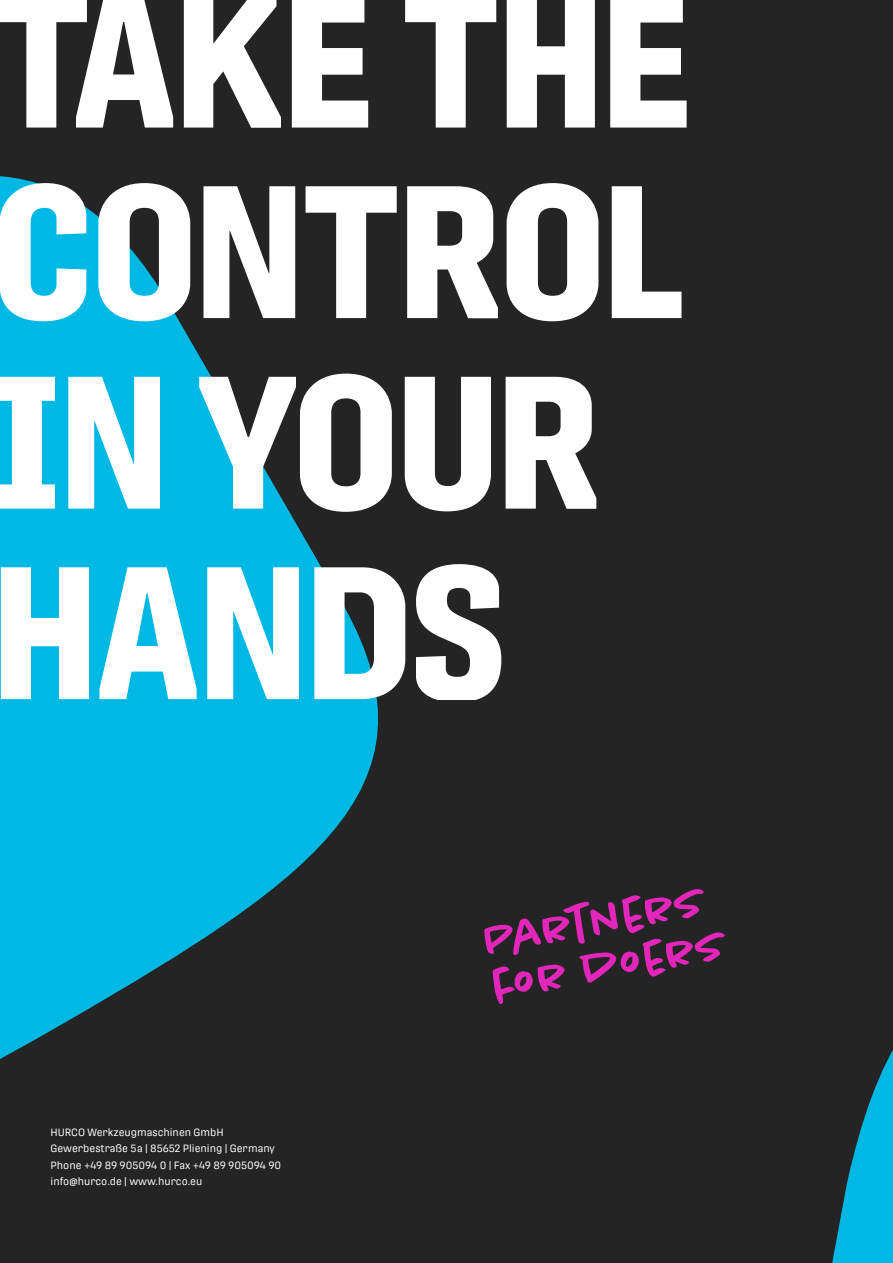
<style>
.page{position:relative;width:893px;height:1263px;background:#242424}
.page>*{position:absolute;margin:0;border:0;box-sizing:border-box;transform-origin:0 0}
.t1{font:700 187.5px/190.5px "Protipo Compact";letter-spacing:.01em;color:#fff}
.AUSZEICHNUNG_2___Cha{font:500 48px/46.3px "Chantal";color:#e226b9}
.KONTAKT___Propito_Li{font:10.5px "Protipo";color:#fff}
</style>
<div class="page">
<svg style="left:832px;top:1050px;width:61px;height:213px"></svg>
<svg style="left:0;top:176px;width:378px;height:883px;fill:#00b8e4"></svg>
<p class="t1" style="left:-6px;top:-34px;width:698px">TAKE THE<br>CONTROL<br>IN YOUR<br>HANDS</p>
<p class="KONTAKT___Propito_Li" style="left:51px;top:1126px;width:175px">HURCO Werkzeugmaschinen GmbH</p>
<p class="KONTAKT___Propito_Li" style="left:51px;top:1142px;width:226px">Gewerbestraße 5 a | 85652 Pliening | Germany</p>
<p class="KONTAKT___Propito_Li" style="left:51px;top:1159px;width:232px">Phone +49 89 905094 0 | Fax +49 89 905094 90</p>
<p class="KONTAKT___Propito_Li" style="left:51px;top:1175px;width:153px">info@hurco.de | www.hurco.eu</p>
<p class="AUSZEICHNUNG_2___Cha" style="left:481px;top:917px;width:238px;rotate:-10deg">Partners for doers</p>
</div>
